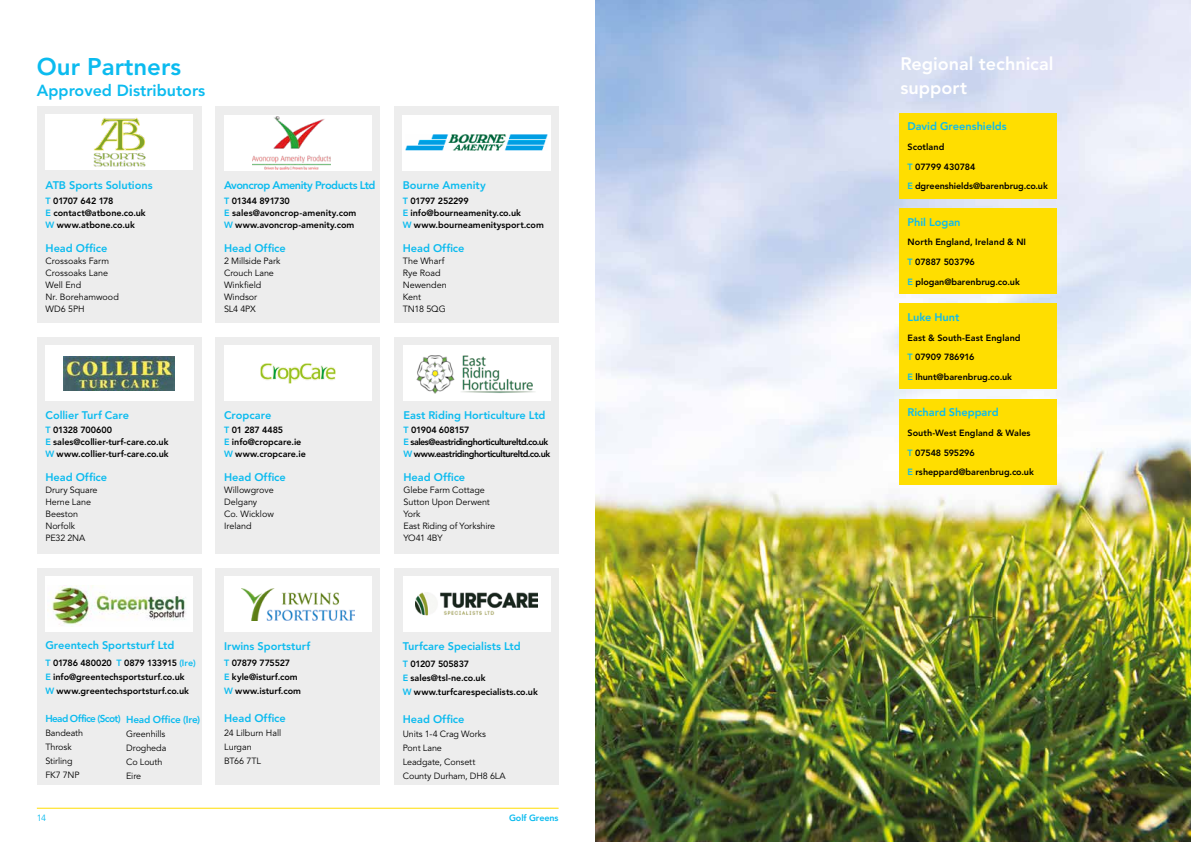
<style>
.page{position:relative;width:1191px;height:842px;background:#fff}
.page>*{position:absolute;margin:0;border:0;box-sizing:border-box;transform-origin:0 0}
.t1{font:800 24px "Avenir LT Std";color:#0bbbef}
.t2{font:800 18px/24px "Avenir LT Std";color:#fff}
.t3{font:800 16px "Avenir LT Std";color:#0bbbef}
.t4{font:800 11px "Avenir LT Std";letter-spacing:-.005em;color:#0bbbef}
.t5{font:800 11px "Avenir LT Std";letter-spacing:-.045em;color:#0bbbef}
.t6{font:800 10px "Avenir LT Std";letter-spacing:-.06em;color:#0bbbef}
.t7{font:800 10px "Avenir LT Std";letter-spacing:-.02em;color:#0bbbef}
.t8{font:800 9px/12px "Avenir LT Std";letter-spacing:-.005em;color:#000}
.t9{font:9px/12px "Avenir LT Std";letter-spacing:-.005em;color:#000}
.t10{font:800 9px/12px "Avenir LT Std";letter-spacing:-.05em;color:#000}
.t11{font:800 9px "Avenir LT Std";letter-spacing:-.01em;color:#0bbbef}
.t12{font:9px "Avenir LT Std";color:#0bbbef}
.s1{color:#0bbbef}
</style>
<div class="page">
<img style="left:595px;top:0;width:596px;height:842px">
<div style="left:899px;top:113px;width:157px;height:85px;background:#ffde00"></div>
<div style="left:899px;top:208px;width:157px;height:86px;background:#ffde00"></div>
<div style="left:899px;top:304px;width:157px;height:85px;background:#ffde00"></div>
<div style="left:899px;top:399px;width:157px;height:85px;background:#ffde00"></div>
<div style="left:394px;top:106px;width:165px;height:217px;background:#ededed"></div>
<div style="left:37px;top:337px;width:164px;height:217px;background:#ededed"></div>
<div style="left:216px;top:337px;width:164px;height:217px;background:#ededed"></div>
<div style="left:394px;top:337px;width:165px;height:217px;background:#ededed"></div>
<div style="left:37px;top:568px;width:164px;height:217px;background:#ededed"></div>
<div style="left:216px;top:568px;width:164px;height:217px;background:#ededed"></div>
<div style="left:394px;top:568px;width:165px;height:217px;background:#ededed"></div>
<div style="left:403px;top:346px;width:147px;height:55px;background:#fff"></div>
<img style="left:416px;top:355px;width:119px;height:38px">
<div style="left:402px;top:115px;width:148px;height:55px;background:#fff"></div>
<img style="left:405px;top:135px;width:142px;height:16px">
<div style="left:45px;top:577px;width:148px;height:55px;background:#fff"></div>
<img style="left:52px;top:585px;width:134px;height:40px">
<div style="left:224px;top:577px;width:147px;height:55px;background:#fff"></div>
<img style="left:242px;top:589px;width:112px;height:31px">
<div style="left:45px;top:346px;width:148px;height:55px;background:#fff"></div>
<img style="left:64px;top:356px;width:111px;height:35px">
<div style="left:224px;top:346px;width:147px;height:55px;background:#fff"></div>
<img style="left:260px;top:363px;width:75px;height:21px">
<div style="left:403px;top:577px;width:147px;height:55px;background:#fff"></div>
<img style="left:415px;top:592px;width:123px;height:24px">
<div style="left:216px;top:106px;width:164px;height:217px;background:#ededed"></div>
<div style="left:224px;top:115px;width:147px;height:55px;background:#fff"></div>
<img style="left:252px;top:116px;width:78px;height:53px">
<div style="left:37px;top:106px;width:165px;height:217px;background:#ededed"></div>
<div style="left:46px;top:115px;width:147px;height:55px;background:#fff"></div>
<img style="left:93px;top:118px;width:53px;height:49px">
<hr style="left:37px;top:808px;width:521px;height:1px;background:#fd0">
<h1 class="t1" style="left:37px;top:52px;width:145px">Our Partners</h1>
<h3 class="t3" style="left:37px;top:81px;width:170px">Approved Distributors</h3>
<p class="t4" style="left:46px;top:179px;width:108px">ATB Sports Solutions</p>
<p class="t8" style="left:46px;top:195px;width:102px"><span class="s1">T</span> 01707 642 178<br><span class="s1">E</span> contact@atbone.co.uk<br><span class="s1">W</span> www.atbone.co.uk</p>
<p class="t4" style="left:46px;top:241px;width:63px">Head Office</p>
<p class="t9" style="left:46px;top:255px;width:75px">Crossoaks Farm<br>Crossoaks Lane<br>Well End<br>Nr. Borehamwood<br>WD6 5PH</p>
<p class="t5" style="left:224px;top:178px;width:153px">Avoncrop Amenity Products Ltd</p>
<p class="t8" style="left:224px;top:194px;width:134px"><span class="s1">T</span> 01344 891730<br><span class="s1">E</span> sales@avoncrop-amenity.com<br><span class="s1">W</span> www.avoncrop-amenity.com</p>
<p class="t4" style="left:224px;top:241px;width:63px">Head Office</p>
<p class="t9" style="left:224px;top:255px;width:58px">2 Millside Park<br>Crouch Lane<br>Winkfield<br>Windsor<br>SL4 4PX</p>
<p class="t4" style="left:403px;top:179px;width:84px">Bourne Amenity</p>
<p class="t8" style="left:403px;top:195px;width:143px"><span class="s1">T</span> 01797 252299<br><span class="s1">E</span> info@bourneamenity.co.uk<br><span class="s1">W</span> www.bourneamenitysport.com</p>
<p class="t4" style="left:403px;top:241px;width:63px">Head Office</p>
<p class="t9" style="left:403px;top:255px;width:46px">The Wharf<br>Rye Road<br>Newenden<br>Kent<br>TN18 5QG</p>
<p class="t4" style="left:45px;top:408px;width:85px">Collier Turf Care</p>
<p class="t8" style="left:45px;top:424px;width:125px"><span class="s1">T</span> 01328 700600<br><span class="s1">E</span> sales@collier-turf-care.co.uk<br><span class="s1">W</span> www.collier-turf-care.co.uk</p>
<p class="t4" style="left:45px;top:471px;width:63px">Head Office</p>
<p class="t9" style="left:45px;top:484px;width:54px">Drury Square<br>Herne Lane<br>Beeston<br>Norfolk<br>PE32 2NA</p>
<p class="t4" style="left:224px;top:408px;width:49px">Cropcare</p>
<p class="t8" style="left:224px;top:424px;width:83px"><span class="s1">T</span> 01 287 4485<br><span class="s1">E</span> info@cropcare.ie<br><span class="s1">W</span> www.cropcare.ie</p>
<p class="t4" style="left:224px;top:471px;width:63px">Head Office</p>
<p class="t9" style="left:224px;top:484px;width:51px">Willowgrove<br>Delgany<br>Co. Wicklow<br>Ireland</p>
<p class="t4" style="left:403px;top:408px;width:143px">East Riding Horticulture Ltd</p>
<p class="t10" style="left:403px;top:424px;width:148px"><span class="s1">T</span> 01904 608157<br><span class="s1">E</span> sales@eastridinghorticultureltd.co.uk<br><span class="s1">W</span> www.eastridinghorticultureltd.co.uk</p>
<p class="t4" style="left:403px;top:471px;width:63px">Head Office</p>
<p class="t9" style="left:403px;top:484px;width:93px">Glebe Farm Cottage<br>Sutton Upon Derwent<br>York<br>East Riding of Yorkshire<br>YO41 4BY</p>
<p class="t4" style="left:45px;top:639px;width:130px">Greentech Sportsturf Ltd</p>
<p class="t8" style="left:45px;top:656px;width:152px;line-height:14px"><span class="s1">T</span> 01786 480020 <span class="s1">T</span> 0879 133915 <span class="s1">(Ire)<br>E</span> info@greentechsportsturf.co.uk<br><span class="s1">W</span> www.greentechsportsturf.co.uk</p>
<p class="t6" style="left:45px;top:713px;width:77px">Head Office (Scot)</p>
<p class="t9" style="left:45px;top:726px;width:39px;line-height:14px">Bandeath<br>Throsk<br>Stirling<br>FK7 7NP</p>
<p class="t7" style="left:126px;top:713px;width:76px">Head Office (Ire)</p>
<p class="t9" style="left:126px;top:727px;width:42px;line-height:14px">Greenhills<br>Drogheda<br>Co Louth<br>Eire</p>
<p class="t4" style="left:224px;top:639px;width:88px">Irwins Sportsturf</p>
<p class="t8" style="left:224px;top:656px;width:78px;line-height:14px"><span class="s1">T</span> 07879 775527<br><span class="s1">E</span> kyle@isturf.com<br><span class="s1">W</span> www.isturf.com</p>
<p class="t4" style="left:224px;top:712px;width:63px">Head Office</p>
<p class="t9" style="left:224px;top:727px;width:59px;line-height:14px">24 Lilburn Hall<br>Lurgan<br>BT66 7TL</p>
<p class="t4" style="left:403px;top:639px;width:119px">Turfcare Specialists Ltd</p>
<p class="t8" style="left:403px;top:656px;width:137px;line-height:14px"><span class="s1">T</span> 01207 505837<br><span class="s1">E</span> sales@tsl-ne.co.uk<br><span class="s1">W</span> www.turfcarespecialists.co.uk</p>
<p class="t4" style="left:403px;top:712px;width:63px">Head Office</p>
<p class="t9" style="left:403px;top:727px;width:104px;line-height:14px">Units 1-4 Crag Works<br>Pont Lane<br>Leadgate, Consett<br>County Durham, DH8 6LA</p>
<p class="t12" style="left:37px;top:813px;width:11px">14</p>
<p class="t11" style="left:509px;top:813px;width:51px">Golf Greens</p>
<h2 class="t2" style="left:900px;top:52px;width:155px">Regional technical support</h2>
<p class="t4" style="left:907px;top:120px;width:101px">David Greenshields</p>
<p class="t8" style="left:907px;top:137px;width:142px;line-height:19.7px">Scotland<br><span class="s1">T</span> 07799 430784<br><span class="s1">E</span> dgreenshields@barenbrug.co.uk</p>
<p class="t4" style="left:907px;top:215px;width:55px">Phil Logan</p>
<p class="t8" style="left:907px;top:232px;width:120px;line-height:19.7px">North England, Ireland &amp; NI<br><span class="s1">T</span> 07887 503796<br><span class="s1">E</span> plogan@barenbrug.co.uk</p>
<p class="t4" style="left:907px;top:311px;width:53px">Luke Hunt</p>
<p class="t8" style="left:907px;top:328px;width:114px;line-height:19.7px">East &amp; South-East England<br><span class="s1">T</span> 07909 786916<br><span class="s1">E</span> lhunt@barenbrug.co.uk</p>
<p class="t4" style="left:907px;top:406px;width:93px">Richard Sheppard</p>
<p class="t8" style="left:907px;top:423px;width:128px;line-height:19.7px">South-West England &amp; Wales<br><span class="s1">T</span> 07548 595296<br><span class="s1">E</span> rsheppard@barenbrug.co.uk</p>
</div>
